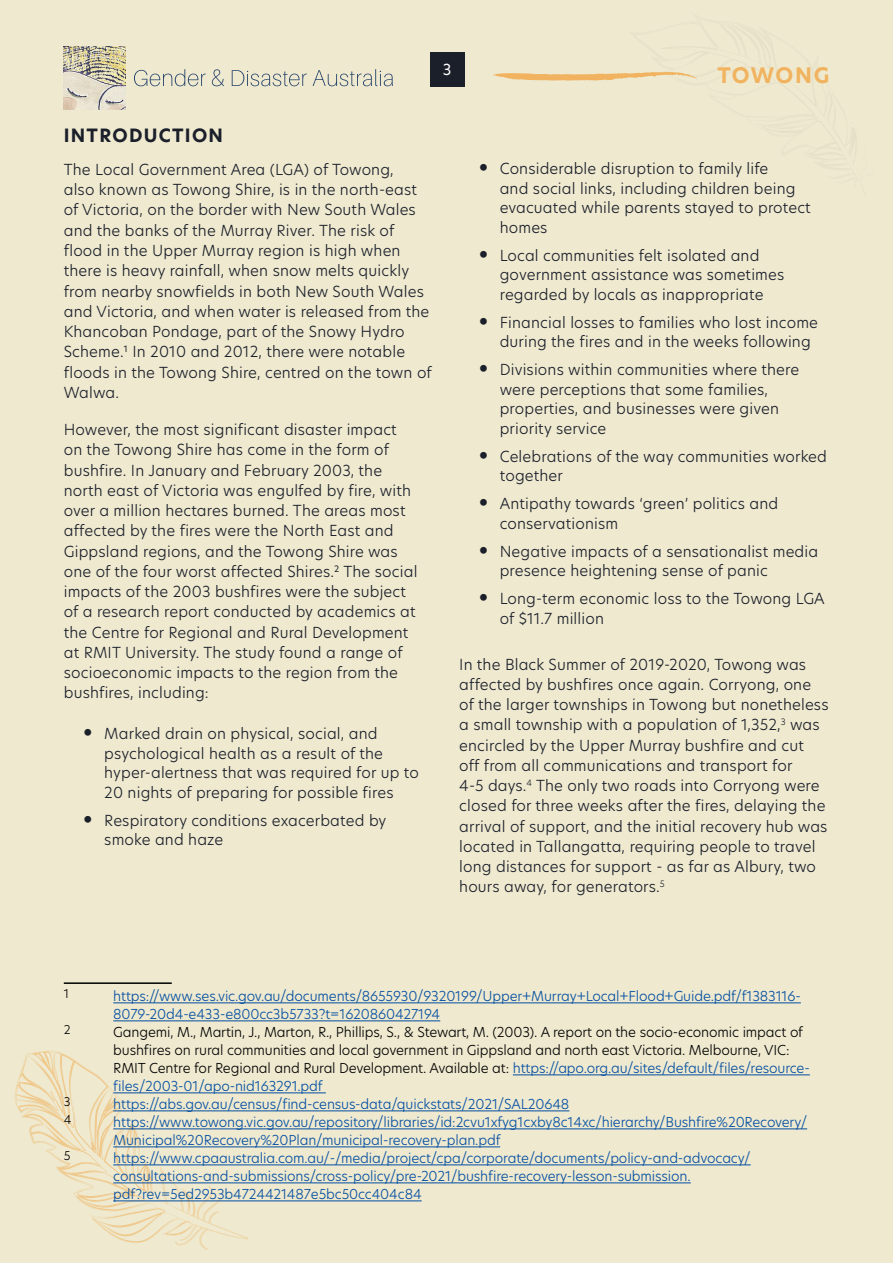
<style>
.page{position:relative;width:893px;height:1263px;background:#eee9cf}
.page>*{position:absolute;margin:0;border:0;box-sizing:border-box;transform-origin:0 0}
.t1{font:700 21px "New Hero";letter-spacing:.06em;color:#f1b35f}
.t2{font:700 18px "New Hero";letter-spacing:.07em;color:#1b1f2a}
.t3{font:300 15px/20.2px "New Hero";letter-spacing:.01em;color:#1b1f2a}
.t4{font:15px "New Hero";color:#fff}
.t5{font:300 13.5px/18px "New Hero";letter-spacing:-.01em;color:#034ea2}
.t6{font:300 13.5px/18px "New Hero";letter-spacing:-.01em;color:#000}
.t7{font:300 12px "New Hero";color:#000}
.s1{font-family:"Arial";font-weight:400;font-size:27px}
.s2{color:#034ea2}
</style>
<div class="page">
<div style="left:430px;top:52px;width:34px;height:34px;background:#1b1f2a"></div>
<svg style="left:202px;top:1093px;width:58px;height:157px"></svg>
<svg style="left:15px;top:1050px;width:187px;height:196px"></svg>
<svg style="left:134px;top:69px;width:72px;height:17px"></svg>
<svg style="left:212px;top:69px;width:12px;height:17px"></svg>
<svg style="left:232px;top:70px;width:75px;height:16px"></svg>
<svg style="left:313px;top:69px;width:80px;height:17px"></svg>
<img style="left:64px;top:47px;width:62px;height:62px">
<svg style="left:493px;top:71px;width:204px;height:10px"></svg>
<hr style="left:64px;top:982px;width:108px;height:2px;background:#000">
<hr style="left:113px;top:1002px;width:688px;height:1px;background:#034ea2">
<hr style="left:113px;top:1020px;width:327px;height:1px;background:#034ea2">
<hr style="left:513px;top:1074px;width:297px;height:1px;background:#034ea2">
<hr style="left:113px;top:1092px;width:213px;height:1px;background:#034ea2">
<hr style="left:113px;top:1110px;width:456px;height:1px;background:#034ea2">
<hr style="left:113px;top:1128px;width:694px;height:1px;background:#034ea2">
<hr style="left:113px;top:1146px;width:387px;height:1px;background:#034ea2">
<hr style="left:113px;top:1164px;width:638px;height:1px;background:#034ea2">
<hr style="left:113px;top:1182px;width:578px;height:1px;background:#034ea2">
<hr style="left:113px;top:1200px;width:309px;height:1px;background:#034ea2">
<p class="t4" style="left:443px;top:59px;width:10px">3</p>
<h1 class="t1" style="left:717px;top:61px;width:113px">TOWONG</h1>
<p class="t2" style="left:64px;top:123px;width:161px">INTRODUCTION</p>
<p class="t3" style="left:64px;top:159px;width:370px">The Local Government Area (LGA) of Towong,<br>also known as Towong Shire, is in the north-east of Victoria, on the border with New South Wales and the banks of the Murray River. The risk of flood in the Upper Murray region is high when there is heavy rainfall, when snow melts quickly from nearby snowfields in both New South Wales and Victoria, and when water is released from the Khancoban Pondage, part of the Snowy Hydro Scheme.<sup>1</sup> In 2010 and 2012, there were notable floods in the Towong Shire, centred on the town of Walwa.</p>
<p class="t3" style="left:64px;top:419px;width:355px">However, the most significant disaster impact on the Towong Shire has come in the form of bushfire. In January and February 2003, the north east of Victoria was engulfed by fire, with over a million hectares burned. The areas most affected by the fires were the North East and Gippsland regions, and the Towong Shire was one of the four worst affected Shires.<sup>2</sup> The social impacts of the 2003 bushfires were the subject of a research report conducted by academics at the Centre for Regional and Rural Development at RMIT University. The study found a range of socioeconomic impacts to the region from the bushfires, including:</p>
<p class="t3" style="left:104px;top:723px;width:316px;line-height:19.5px;text-indent:-21px"><span class="s1">•</span> Marked drain on physical, social, and psychological health as a result of the hyper-alertness that was required for up to 20 nights of preparing for possible fires</p>
<p class="t3" style="left:104px;top:810px;width:284px;line-height:19.5px;text-indent:-21px"><span class="s1">•</span> Respiratory conditions exacerbated by smoke and haze</p>
<p class="t3" style="left:500px;top:159px;width:313px;line-height:19.5px;text-indent:-21px"><span class="s1">•</span> Considerable disruption to family life<br>and social links, including children being evacuated while parents stayed to protect homes</p>
<p class="t3" style="left:500px;top:245px;width:286px;line-height:19.5px;text-indent:-21px"><span class="s1">•</span> Local communities felt isolated and government assistance was sometimes regarded by locals as inappropriate</p>
<p class="t3" style="left:500px;top:312px;width:320px;line-height:19.5px;text-indent:-21px"><span class="s1">•</span> Financial losses to families who lost income during the fires and in the weeks following</p>
<p class="t3" style="left:500px;top:360px;width:301px;line-height:19.5px;text-indent:-21px"><span class="s1">•</span> Divisions within communities where there were perceptions that some families, properties, and businesses were given priority service</p>
<p class="t3" style="left:500px;top:446px;width:329px;line-height:19.5px;text-indent:-21px"><span class="s1">•</span> Celebrations of the way communities worked together</p>
<p class="t3" style="left:500px;top:494px;width:280px;line-height:19.5px;text-indent:-21px"><span class="s1">•</span> Antipathy towards ‘green’ politics and conservationism</p>
<p class="t3" style="left:500px;top:541px;width:320px;line-height:19.5px;text-indent:-21px"><span class="s1">•</span> Negative impacts of a sensationalist media presence heightening sense of panic</p>
<p class="t3" style="left:500px;top:589px;width:327px;line-height:19.5px;text-indent:-21px"><span class="s1">•</span> Long-term economic loss to the Towong LGA of $11.7 million</p>
<p class="t3" style="left:459px;top:654px;width:371px">In the Black Summer of 2019-2020, Towong was affected by bushfires once again. Corryong, one of the larger townships in Towong but nonetheless a small township with a population of 1,352,<sup>3</sup> was encircled by the Upper Murray bushfire and cut<br>off from all communications and transport for<br>4-5 days.<sup>4</sup> The only two roads into Corryong were closed for three weeks after the fires, delaying the arrival of support, and the initial recovery hub was located in Tallangatta, requiring people to travel long distances for support - as far as Albury, two hours away, for generators.<sup>5</sup></p>
<p class="t7" style="left:64px;top:985px;width:7px">1</p>
<p class="t5" style="left:113px;top:987px;width:689px">https://www.ses.vic.gov.au/documents/8655930/9320199/Upper+Murray+Local+Flood+Guide.pdf/f1383116-<br>8079-20d4-e433-e800cc3b5733?t=1620860427194</p>
<p class="t7" style="left:64px;top:1021px;width:8px">2</p>
<p class="t6" style="left:113px;top:1023px;width:698px">Gangemi, M., Martin, J., Marton, R., Phillips, S., &amp; Stewart, M. (2003). A report on the socio-economic impact of bushfires on rural communities and local government in Gippsland and north east Victoria. Melbourne, VIC:<br>RMIT Centre for Regional and Rural Development. Available at: <span class="s2">https://apo.org.au/sites/default/files/resource&shy;files/2003-01/apo-nid163291.pdf</span></p>
<p class="t7" style="left:64px;top:1093px;width:8px">3</p>
<p class="t5" style="left:113px;top:1095px;width:458px">https://abs.gov.au/census/find-census-data/quickstats/2021/SAL20648</p>
<p class="t7" style="left:64px;top:1111px;width:9px">4</p>
<p class="t5" style="left:113px;top:1113px;width:695px">https://www.towong.vic.gov.au/repository/libraries/id:2cvu1xfyg1cxby8c14xc/hierarchy/Bushfire%20Recovery/<br>Municipal%20Recovery%20Plan/municipal-recovery-plan.pdf</p>
<p class="t7" style="left:64px;top:1147px;width:8px">5</p>
<p class="t5" style="left:113px;top:1149px;width:639px">https://www.cpaaustralia.com.au/-/media/project/cpa/corporate/documents/policy-and-advocacy/ consultations-and-submissions/cross-policy/pre-2021/bushfire-recovery-lesson-submission. pdf?rev=5ed2953b4724421487e5bc50cc404c84</p>
</div>
